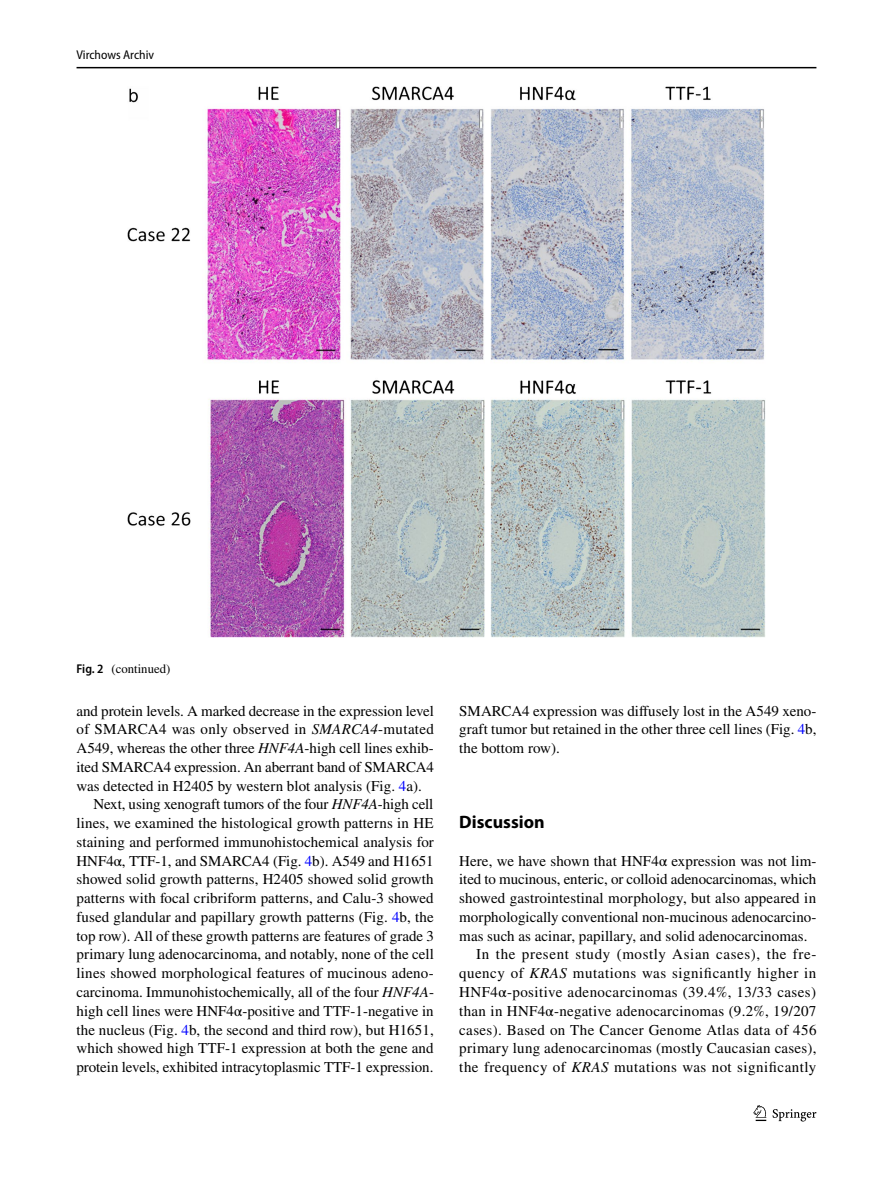
<style>
.page{position:relative;width:893px;height:1187px;background:#fff}
.page>*{position:absolute;margin:0;border:0;box-sizing:border-box;transform-origin:0 0}
.t1{font:700 18px "Myriad Pro";color:#000}
.t2{font:15px/18.8px "STIX";letter-spacing:.005em;color:#000;text-align:justify}
.t3{font:15px "STIX";letter-spacing:.03em;color:#000}
.t4{font:15px "STIX";letter-spacing:.035em;color:#000}
.t5{font:15px "STIX";letter-spacing:.04em;color:#000}
.t6{font:15px "STIX";letter-spacing:.025em;color:#000}
.t7{font:12.75px "STIX";color:#000}
.t8{font:semi-condensed 12.75px "Myriad Pro";color:#000}
.s1{font-family:"Myriad Pro";font-weight:600;font-stretch:semi-condensed}
.s2{font-style:italic}
.s3{color:#00f}
</style>
<div class="page">
<hr style="left:77px;top:67px;width:739px;height:1px;background:#000">
<svg style="left:753px;top:1105px;width:13px;height:15px"></svg>
<svg style="left:773px;top:1109px;width:43px;height:12px"></svg>
<img style="left:128px;top:87px;width:637px;height:550px">
<p class="t8" style="left:77px;top:48px;width:79px">Virchows Archiv</p>
<p class="t7" style="left:77px;top:659px;width:95px"><span class="s1">Fig. 2</span> (continued)</p>
<p class="t2" style="left:77px;top:702px;width:359px">and protein levels. A marked decrease in the expression level</p>
<p class="t2" style="left:77px;top:721px;width:359px">of SMARCA4 was only observed in <span class="s2">SMARCA4</span>-mutated</p>
<p class="t2" style="left:77px;top:739px;width:359px">A549, whereas the other three <span class="s2">HNF4A</span>-high cell lines exhib-</p>
<p class="t2" style="left:77px;top:758px;width:359px">ited SMARCA4 expression. An aberrant band of SMARCA4</p>
<p class="t2" style="left:77px;top:777px;width:347px">was detected in H2405 by western blot analysis (Fig. <span class="s3">4</span>a).</p>
<p class="t2" style="left:94px;top:796px;width:341px">Next, using xenograft tumors of the four <span class="s2">HNF4A</span>-high cell</p>
<p class="t2" style="left:77px;top:814px;width:359px">lines, we examined the histological growth patterns in HE</p>
<p class="t2" style="left:77px;top:833px;width:359px">staining and performed immunohistochemical analysis for</p>
<p class="t2" style="left:77px;top:852px;width:359px">HNF4α, TTF-1, and SMARCA4 (Fig. <span class="s3">4</span>b). A549 and H1651</p>
<p class="t2" style="left:77px;top:871px;width:359px">showed solid growth patterns, H2405 showed solid growth</p>
<p class="t2" style="left:77px;top:889px;width:359px">patterns with focal cribriform patterns, and Calu-3 showed</p>
<p class="t2" style="left:77px;top:908px;width:359px">fused glandular and papillary growth patterns (Fig. <span class="s3">4</span>b, the</p>
<p class="t2" style="left:77px;top:927px;width:359px">top row). All of these growth patterns are features of grade 3</p>
<p class="t2" style="left:77px;top:946px;width:359px">primary lung adenocarcinoma, and notably, none of the cell</p>
<p class="t2" style="left:77px;top:964px;width:359px">lines showed morphological features of mucinous adeno-</p>
<p class="t2" style="left:77px;top:983px;width:359px">carcinoma. Immunohistochemically, all of the four <span class="s2">HNF4A</span>-</p>
<p class="t2" style="left:77px;top:1002px;width:359px">high cell lines were HNF4α-positive and TTF-1-negative in</p>
<p class="t2" style="left:77px;top:1021px;width:359px">the nucleus (Fig. <span class="s3">4</span>b, the second and third row), but H1651,</p>
<p class="t2" style="left:77px;top:1039px;width:359px">which showed high TTF-1 expression at both the gene and</p>
<p class="t2" style="left:77px;top:1058px;width:358px">protein levels, exhibited intracytoplasmic TTF-1 expression.</p>
<p class="t2" style="left:459px;top:702px;width:359px">SMARCA4 expression was diffusely lost in the A549 xeno&shy;graft tumor but retained in the other three cell lines (Fig. <span class="s3">4</span>b, the bottom row).</p>
<p class="t1" style="left:459px;top:810px;width:87px">Discussion</p>
<p class="t2" style="left:459px;top:852px;width:359px">Here, we have shown that HNF4α expression was not lim-</p>
<p class="t2" style="left:459px;top:871px;width:358px">ited to mucinous, enteric, or colloid adenocarcinomas, which</p>
<p class="t2" style="left:459px;top:889px;width:358px">showed gastrointestinal morphology, but also appeared in</p>
<p class="t2" style="left:459px;top:908px;width:359px">morphologically conventional non-mucinous adenocarcino-</p>
<p class="t2" style="left:459px;top:927px;width:350px">mas such as acinar, papillary, and solid adenocarcinomas.</p>
<p class="t5" style="left:476px;top:944px;width:342px">In the present study (mostly Asian cases), the fre-</p>
<p class="t4" style="left:459px;top:962px;width:359px">quency of <span class="s2">KRAS</span> mutations was significantly higher in</p>
<p class="t3" style="left:459px;top:981px;width:358px">HNF4α-positive adenocarcinomas (39.4%, 13/33 cases)</p>
<p class="t2" style="left:459px;top:1002px;width:359px">than in HNF4α-negative adenocarcinomas (9.2%, 19/207</p>
<p class="t6" style="left:459px;top:1019px;width:359px">cases). Based on The Cancer Genome Atlas data of 456</p>
<p class="t2" style="left:459px;top:1039px;width:359px">primary lung adenocarcinomas (mostly Caucasian cases),</p>
<p class="t3" style="left:459px;top:1056px;width:358px">the frequency of <span class="s2">KRAS</span> mutations was not significantly</p>
</div>
